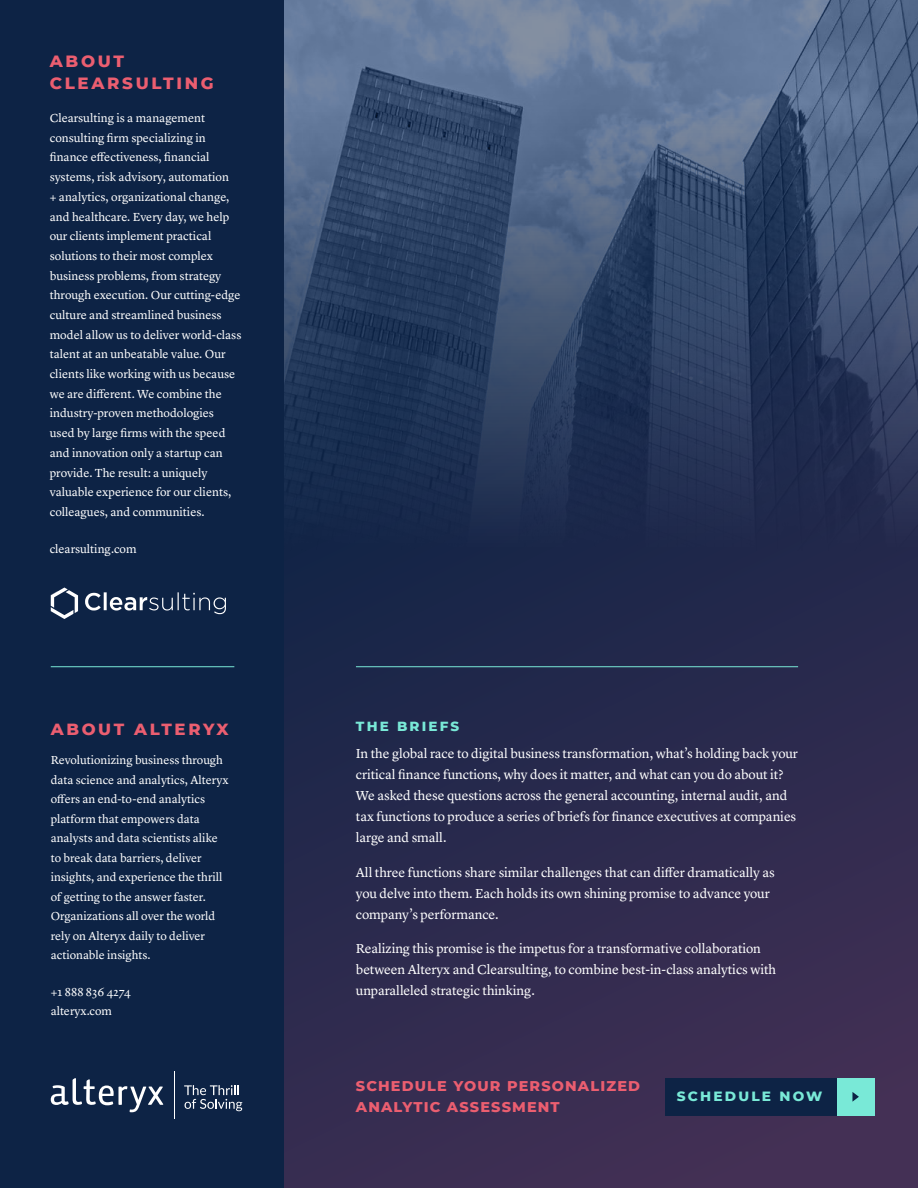
<style>
.page{position:relative;width:918px;height:1188px;background:#fff}
.page>*{position:absolute;margin:0;border:0;box-sizing:border-box;transform-origin:0 0}
.t1{font:800 16.65px/21.1px "Montserrat";letter-spacing:.16em;color:#eb5e70}
.t2{font:800 16.5px "Montserrat";letter-spacing:.16em;color:#eb5e70}
.t3{font:800 14.4px/20.9px "Montserrat";letter-spacing:.08em;color:#eb5e70}
.t4{font:800 13.65px "Montserrat";letter-spacing:.16em;color:#79e9d7}
.t5{font:13.5px/21px "Lyon Text";letter-spacing:-.005em;color:#fff}
.t6{font:800 13.5px "Montserrat";letter-spacing:.16em;color:#79e9d7}
.t7{font:12.15px/19.6px "Lyon Text";color:#fff}
.t8{font:12px/19.5px "Lyon Text";color:#fff}
</style>
<div class="page">
<img style="left:284px;top:0;width:634px;height:1188px">
<hr style="left:356px;top:666px;width:442px;height:1px;background:#79e9d7">
<div style="left:665px;top:1078px;width:172px;height:38px;background:#0d2345"></div>
<div style="left:837px;top:1078px;width:37px;height:37px;background:#79e9d7"></div>
<svg style="left:852px;top:1092px;width:7px;height:10px"></svg>
<div style="left:0;top:0;width:284px;height:1188px;background:#0d2345"></div>
<svg style="left:51px;top:1078px;width:112px;height:34px"></svg>
<hr style="left:174px;top:1071px;width:1px;height:48px;background:#fff">
<svg style="left:184px;top:1085px;width:58px;height:26px"></svg>
<svg style="left:51px;top:588px;width:27px;height:31px"></svg>
<svg style="left:85px;top:592px;width:141px;height:22px"></svg>
<hr style="left:51px;top:666px;width:183px;height:1px;background:#79e9d7">
<h1 class="t1" style="left:50px;top:50px;width:165px">ABOUT<br>CLEARSULTING</h1>
<p class="t7" style="left:50px;top:107px;width:193px">Clearsulting is a management consulting firm specializing in finance effectiveness, financial systems, risk advisory, automation<br>+ analytics, organizational change, and healthcare. Every day, we help our clients implement practical solutions to their most complex business problems, from strategy through execution. Our cutting-edge culture and streamlined business model allow us to deliver world-class talent at an unbeatable value. Our clients like working with us because we are different. We combine the industry-proven methodologies used by large firms with the speed and innovation only a startup can provide. The result: a uniquely valuable experience for our clients, colleagues, and communities.</p>
<p class="t7" style="left:50px;top:538px;width:88px">clearsulting.com</p>
<h2 class="t2" style="left:51px;top:717px;width:180px">ABOUT ALTERYX</h2>
<p class="t8" style="left:51px;top:750px;width:179px">Revolutionizing business through data science and analytics, Alteryx offers an end-to-end analytics platform that empowers data analysts and data scientists alike to break data barriers, deliver insights, and experience the thrill of getting to the answer faster.<br>Organizations all over the world rely on Alteryx daily to deliver actionable insights.</p>
<p class="t8" style="left:51px;top:981px;width:81px">+1 888 836 4274 alteryx.com</p>
<p class="t6" style="left:356px;top:717px;width:105px">THE BRIEFS</p>
<p class="t5" style="left:356px;top:742px;width:444px">In the global race to digital business transformation, what’s holding back your critical finance functions, why does it matter, and what can you do about it?<br>We asked these questions across the general accounting, internal audit, and tax functions to produce a series of briefs for finance executives at companies large and small.</p>
<p class="t5" style="left:356px;top:861px;width:420px">All three functions share similar challenges that can differ dramatically as you delve into them. Each holds its own shining promise to advance your company’s performance.</p>
<p class="t5" style="left:356px;top:937px;width:422px">Realizing this promise is the impetus for a transformative collaboration between Alteryx and Clearsulting, to combine best-in-class analytics with unparalleled strategic thinking.</p>
<p class="t3" style="left:356px;top:1075px;width:286px">SCHEDULE YOUR PERSONALIZED<br>ANALYTIC ASSESSMENT</p>
<p class="t4" style="left:677px;top:1086px;width:147px">SCHEDULE NOW</p>
</div>
